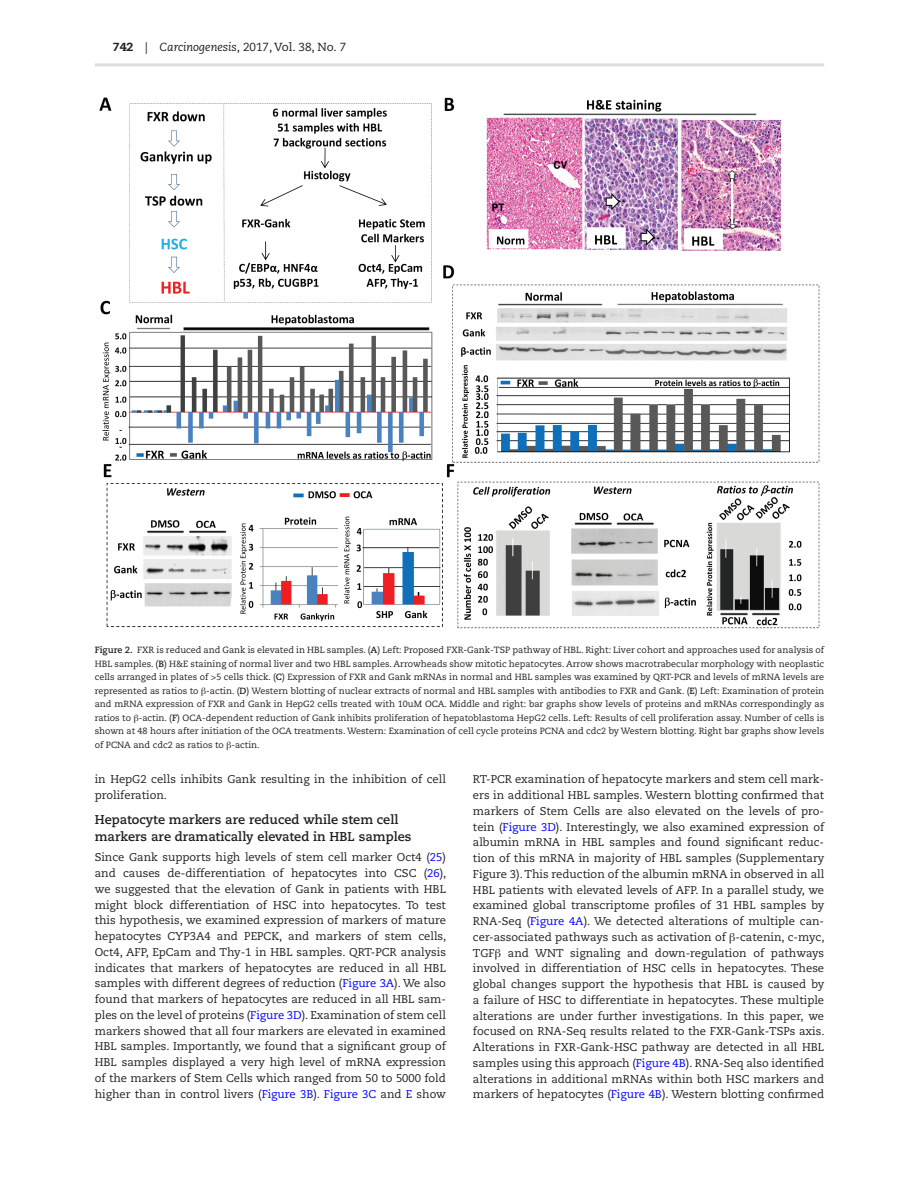
<style>
.page{position:relative;width:919px;height:1187px;background:#fff}
.page>*{position:absolute;margin:0;border:0;box-sizing:border-box;transform-origin:0 0}
.t1{font:700 12.75px/16.5px "Caecilia LT Std";color:#231f20}
.t2{font:11.7px "Caecilia LT Std";color:#231f20}
.t3{font:11.25px/15.8px "Caecilia LT Std";color:#231f20;text-align:justify}
.t4{font:9px/13.5px "Caecilia LT Std";color:#231f20;text-align:justify}
.s1{font-weight:800}
.s2{font-style:italic}
.s3{font-weight:700}
.s4{font-family:"Gandhari Unicode"}
.s5{color:#00f}
</style>
<div class="page">
<hr style="left:95px;top:63px;width:729px;height:3px;background:#dcdddf">
<img style="left:99px;top:98px;width:720px;height:531px">
<p class="t2" style="left:113px;top:41px;width:235px"><span class="s1">742</span> | <span class="s2">Carcinogenesis</span>, 2017, Vol. 38, No. 7</p>
<p class="t4" style="left:95px;top:643px;width:731px"><span class="s3">Figure 2.</span> FXR is reduced and Gank is elevated in HBL samples. (<span class="s3">A</span>) Left: Proposed FXR-Gank-TSP pathway of HBL. Right: Liver cohort and approaches used for analysis of HBL samples. (<span class="s3">B</span>) H&amp;E staining of normal liver and two HBL samples. Arrowheads show mitotic hepatocytes. Arrow shows macrotrabecular morphology with neoplastic cells arranged in plates of &gt;5 cells thick. (<span class="s3">C</span>) Expression of FXR and Gank mRNAs in normal and HBL samples was examined by QRT-PCR and levels of mRNA levels are represented as ratios to <span class="s4">β</span>-actin. (<span class="s3">D</span>) Western blotting of nuclear extracts of normal and HBL samples with antibodies to FXR and Gank. (<span class="s3">E</span>) Left: Examination of protein and mRNA expression of FXR and Gank in HepG2 cells treated with 10uM OCA. Middle and right: bar graphs show levels of proteins and mRNAs correspondingly as ratios to <span class="s4">β</span>-actin. (<span class="s3">F</span>) OCA-dependent reduction of Gank inhibits proliferation of hepatoblastoma HepG2 cells. Left: Results of cell proliferation assay. Number of cells is shown at 48 hours after initiation of the OCA treatments. Western: Examination of cell cycle proteins PCNA and cdc2 by Western blotting. Right bar graphs show levels of PCNA and cdc2 as ratios to <span class="s4">β</span>-actin.</p>
<p class="t3" style="left:95px;top:771px;width:352px">in HepG2 cells inhibits Gank resulting in the inhibition of cell proliferation.</p>
<p class="t1" style="left:95px;top:812px;width:318px">Hepatocyte markers are reduced while stem cell markers are dramatically elevated in HBL samples</p>
<p class="t3" style="left:95px;top:849px;width:353px">Since Gank supports high levels of stem cell marker Oct4 (<span class="s5">25</span>) and causes de-differentiation of hepatocytes into CSC (<span class="s5">26</span>), we suggested that the elevation of Gank in patients with HBL might block differentiation of HSC into hepatocytes. To test this hypothesis, we examined expression of markers of mature hepatocytes CYP3A4 and PEPCK, and markers of stem cells, Oct4, AFP, EpCam and Thy-1 in HBL samples. QRT-PCR analysis indicates that markers of hepatocytes are reduced in all HBL samples with different degrees of reduction (<span class="s5">Figure 3A</span>). We also found that markers of hepatocytes are reduced in all HBL sam&shy;ples on the level of proteins (<span class="s5">Figure 3D</span>). Examination of stem cell markers showed that all four markers are elevated in examined HBL samples. Importantly, we found that a significant group of HBL samples displayed a very high level of mRNA expression of the markers of Stem Cells which ranged from 50 to 5000 fold higher than in control livers (<span class="s5">Figure 3B</span>). <span class="s5">Figure 3C</span> and <span class="s5">E</span> show</p>
<p class="t3" style="left:473px;top:771px;width:353px">RT-PCR examination of hepatocyte markers and stem cell mark&shy;ers in additional HBL samples. Western blotting confirmed that markers of Stem Cells are also elevated on the levels of pro&shy;tein (<span class="s5">Figure 3D</span>). Interestingly, we also examined expression of albumin mRNA in HBL samples and found significant reduc&shy;tion of this mRNA in majority of HBL samples (Supplementary Figure 3). This reduction of the albumin mRNA in observed in all HBL patients with elevated levels of AFP. In a parallel study, we examined global transcriptome profiles of 31 HBL samples by RNA-Seq (<span class="s5">Figure 4A</span>). We detected alterations of multiple can&shy;cer-associated pathways such as activation of <span class="s4">β</span>-catenin, c-myc, TGF<span class="s4">β</span> and WNT signaling and down-regulation of pathways involved in differentiation of HSC cells in hepatocytes. These global changes support the hypothesis that HBL is caused by a failure of HSC to differentiate in hepatocytes. These multiple alterations are under further investigations. In this paper, we focused on RNA-Seq results related to the FXR-Gank-TSPs axis.<br>Alterations in FXR-Gank-HSC pathway are detected in all HBL samples using this approach (<span class="s5">Figure 4B</span>). RNA-Seq also identified alterations in additional mRNAs within both HSC markers and markers of hepatocytes (<span class="s5">Figure 4B</span>). Western blotting confirmed</p>
</div>
